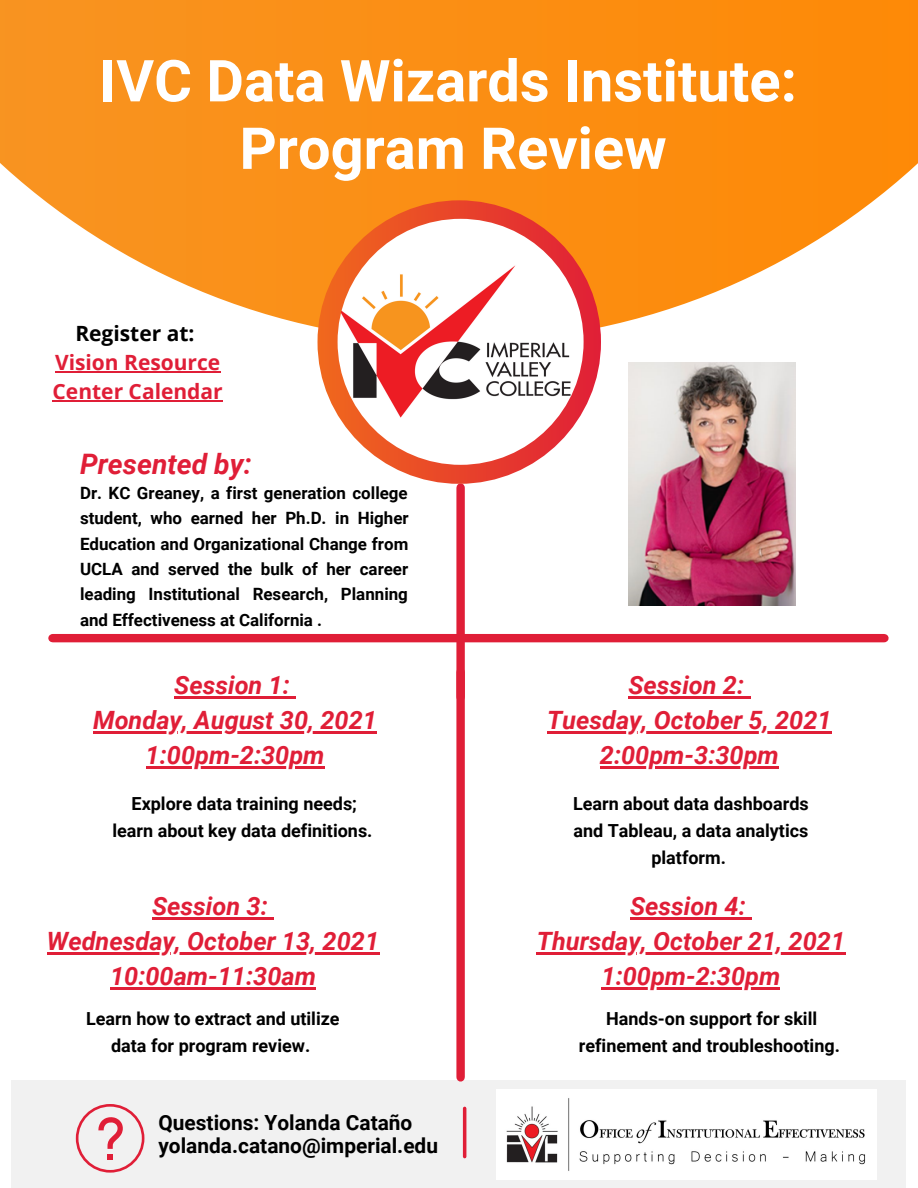
<style>
.page{position:relative;width:918px;height:1188px;background:#fff}
.page>*{position:absolute;margin:0;border:0;box-sizing:border-box;transform-origin:0 0}
.t1{font:700 57.9px "Roboto";color:#fff}
.t2{font:italic 700 28.2px "Roboto";color:#e01e37}
.t3{font:italic 700 25.2px "Roboto";color:#e01e37}
.t4{font:700 21px/29.2px "Open Sans";color:#e01e37}
.t5{font:700 21px "Open Sans";color:#000}
.t6{font:700 20.85px "Roboto";color:#000}
.t7{font:700 18px/27px "Roboto";color:#000;text-align:center}
.t8{font:700 16.95px/25.3px "Roboto";color:#000;text-align:justify}
</style>
<div class="page">
<div style="left:456px;top:488px;width:9px;height:209px;background:#e01e37"></div>
<svg style="left:0;top:0;width:918px;height:342px;fill:#fc9017"></svg>
<svg style="left:318px;top:200px;width:283px;height:284px"></svg>
<img style="left:338px;top:219px;width:246px;height:246px;border-radius:50%">
<div style="left:12px;top:1081px;width:894px;height:107px;background:#f1f1f1"></div>
<hr style="left:463px;top:1108px;width:3px;height:49px;background:#e01e37">
<img style="left:629px;top:362px;width:166px;height:243px">
<div style="left:53px;top:634px;width:831px;height:9px;background:#e01e37"></div>
<div style="left:456px;top:672px;width:9px;height:405px;background:#e01e37"></div>
<img style="left:496px;top:1090px;width:381px;height:90px">
<svg style="left:76px;top:1104px;width:68px;height:69px"></svg>
<hr style="left:174px;top:697px;width:116px;height:2px;background:#e01e37">
<svg style="left:290px;top:697px;width:6px;height:2px"></svg>
<hr style="left:93px;top:732px;width:101px;height:2px;background:#e01e37">
<hr style="left:194px;top:732px;width:183px;height:2px;background:#e01e37">
<hr style="left:146px;top:766px;width:179px;height:3px;background:#e01e37">
<hr style="left:628px;top:697px;width:116px;height:2px;background:#e01e37">
<svg style="left:744px;top:697px;width:6px;height:2px"></svg>
<hr style="left:547px;top:732px;width:101px;height:2px;background:#e01e37">
<hr style="left:648px;top:732px;width:184px;height:2px;background:#e01e37">
<hr style="left:600px;top:766px;width:179px;height:3px;background:#e01e37">
<hr style="left:152px;top:917px;width:116px;height:2px;background:#e01e37">
<svg style="left:268px;top:917px;width:6px;height:2px"></svg>
<hr style="left:47px;top:952px;width:332px;height:2px;background:#e01e37">
<hr style="left:110px;top:987px;width:206px;height:2px;background:#e01e37">
<hr style="left:630px;top:917px;width:116px;height:2px;background:#e01e37">
<svg style="left:746px;top:917px;width:6px;height:2px"></svg>
<hr style="left:537px;top:952px;width:211px;height:2px;background:#e01e37">
<hr style="left:748px;top:952px;width:97px;height:2px;background:#e01e37">
<hr style="left:602px;top:987px;width:178px;height:2px;background:#e01e37">
<hr style="left:55px;top:371px;width:165px;height:1px;background:#e01e37">
<hr style="left:53px;top:400px;width:170px;height:1px;background:#e01e37">
<p class="t1" style="left:99px;top:48px;width:699px">IVC Data Wizards Institute:</p>
<p class="t1" style="left:240px;top:115px;width:429px">Program Review</p>
<p class="t5" style="left:75px;top:318px;width:121px">Register at:</p>
<p class="t4" style="left:53px;top:347px;width:172px">Vision Resource<br>Center Calendar</p>
<p class="t2" style="left:80px;top:448px;width:173px">Presented by:</p>
<p class="t8" style="left:80px;top:480px;width:330px">Dr. KC Greaney, a first generation college student, who earned her Ph.D. in Higher Education and Organizational Change from UCLA and served the bulk of her career leading Institutional Research, Planning and Effectiveness at California .</p>
<p class="t3" style="left:174px;top:671px;width:117px">Session 1:</p>
<p class="t3" style="left:93px;top:706px;width:285px">Monday, August 30, 2021</p>
<p class="t3" style="left:146px;top:741px;width:180px">1:00pm-2:30pm</p>
<p class="t7" style="left:112px;top:790px;width:262px">Explore data training needs; learn about key data definitions.</p>
<p class="t3" style="left:152px;top:892px;width:117px">Session 3:</p>
<p class="t3" style="left:47px;top:926px;width:334px">Wednesday, October 13, 2021</p>
<p class="t3" style="left:110px;top:961px;width:207px">10:00am-11:30am</p>
<p class="t7" style="left:86px;top:1005px;width:255px">Learn how to extract and utilize data for program review.</p>
<p class="t6" style="left:159px;top:1111px;width:255px">Questions: Yolanda Cataño</p>
<p class="t6" style="left:159px;top:1134px;width:281px">yolanda.catano@imperial.edu</p>
<p class="t3" style="left:628px;top:671px;width:117px">Session 2:</p>
<p class="t3" style="left:547px;top:706px;width:286px">Tuesday, October 5, 2021</p>
<p class="t3" style="left:600px;top:741px;width:180px">2:00pm-3:30pm</p>
<p class="t7" style="left:573px;top:790px;width:237px">Learn about data dashboards and Tableau, a data analytics platform.</p>
<p class="t3" style="left:630px;top:892px;width:117px">Session 4:</p>
<p class="t3" style="left:537px;top:926px;width:310px">Thursday, October 21, 2021</p>
<p class="t3" style="left:602px;top:961px;width:180px">1:00pm-2:30pm</p>
<p class="t7" style="left:579px;top:1005px;width:263px">Hands-on support for skill refinement and troubleshooting.</p>
</div>
